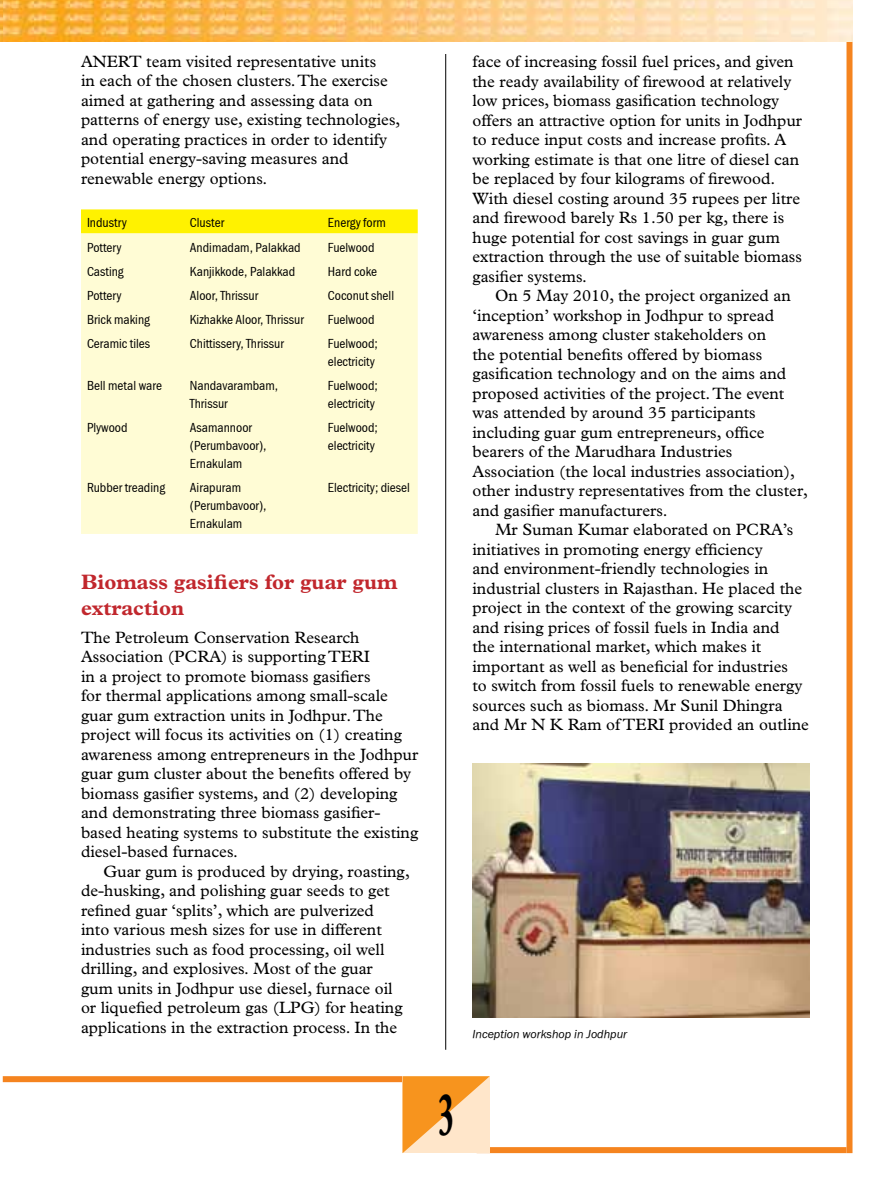
<style>
.page{position:relative;width:891px;height:1188px;background:#fff}
.page>*{position:absolute;margin:0;border:0;box-sizing:border-box;transform-origin:0 0}
.t1{font:700 61.5px "Plantin";color:#000;scale:.5 1}
.t2{font:700 21px/25.5px "Plantin";color:#c1272d}
.t3{font:16.5px/19.5px "Plantin";color:#000}
.t4{font:13.5px/18px "Franklin Gothic Cond";color:#000}
.t5{font:italic 12px "Franklin Gothic";color:#000}
</style>
<div class="page">
<img style="left:2px;top:0;width:851px;height:41px">
<div style="left:3px;top:1076px;width:449px;height:6px;background:#f5841f"></div>
<div style="left:477px;top:1147px;width:370px;height:6px;background:#f5841f"></div>
<svg style="left:403px;top:1076px;width:87px;height:77px;background:#fbbd74"></svg>
<div style="left:847px;top:1px;width:6px;height:1152px;background:#f5841f"></div>
<img style="left:0;top:0;width:2px;height:41px">
<hr style="left:445px;top:54px;width:1px;height:996px;background:#000">
<div style="left:81px;top:209px;width:337px;height:24px;background:#fff200"></div>
<div style="left:81px;top:233px;width:337px;height:301px;background:#fffcd5"></div>
<img style="left:472px;top:764px;width:338px;height:253px">
<p class="t3" style="left:81px;top:51px;width:321px">ANERT team visited representative units<br>in each of the chosen clusters. The exercise aimed at gathering and assessing data on patterns of energy use, existing technologies, and operating practices in order to identify potential energy-saving measures and renewable energy options.</p>
<p class="t4" style="left:87px;top:214px;width:41px">Industry</p>
<p class="t4" style="left:190px;top:214px;width:36px">Cluster</p>
<p class="t4" style="left:328px;top:214px;width:59px">Energy form</p>
<p class="t4" style="left:87px;top:238px;width:36px">Pottery</p>
<p class="t4" style="left:190px;top:238px;width:112px">Andimadam, Palakkad</p>
<p class="t4" style="left:328px;top:238px;width:48px">Fuelwood</p>
<p class="t4" style="left:87px;top:262px;width:38px">Casting</p>
<p class="t4" style="left:190px;top:262px;width:107px">Kanjikkode, Palakkad</p>
<p class="t4" style="left:328px;top:262px;width:51px">Hard coke</p>
<p class="t4" style="left:87px;top:286px;width:36px">Pottery</p>
<p class="t4" style="left:190px;top:286px;width:70px">Aloor, Thrissur</p>
<p class="t4" style="left:328px;top:286px;width:68px">Coconut shell</p>
<p class="t4" style="left:87px;top:310px;width:64px">Brick making</p>
<p class="t4" style="left:190px;top:310px;width:115px">Kizhakke Aloor, Thrissur</p>
<p class="t4" style="left:328px;top:310px;width:48px">Fuelwood</p>
<p class="t4" style="left:87px;top:334px;width:65px">Ceramic tiles</p>
<p class="t4" style="left:190px;top:334px;width:95px">Chittissery, Thrissur</p>
<p class="t4" style="left:328px;top:334px;width:51px">Fuelwood; electricity</p>
<p class="t4" style="left:87px;top:376px;width:77px">Bell metal ware</p>
<p class="t4" style="left:190px;top:376px;width:90px">Nandavarambam,<br>Thrissur</p>
<p class="t4" style="left:328px;top:376px;width:51px">Fuelwood; electricity</p>
<p class="t4" style="left:87px;top:419px;width:42px">Plywood</p>
<p class="t4" style="left:190px;top:419px;width:78px">Asamannoor (Perumbavoor),<br>Ernakulam</p>
<p class="t4" style="left:328px;top:419px;width:51px">Fuelwood; electricity</p>
<p class="t4" style="left:87px;top:479px;width:80px">Rubber treading</p>
<p class="t4" style="left:190px;top:479px;width:78px">Airapuram (Perumbavoor),<br>Ernakulam</p>
<p class="t4" style="left:328px;top:479px;width:84px">Electricity; diesel</p>
<p class="t2" style="left:81px;top:569px;width:318px">Biomass gasifiers for guar gum extraction</p>
<p class="t3" style="left:81px;top:627px;width:339px">The Petroleum Conservation Research Association (PCRA) is supporting TERI<br>in a project to promote biomass gasifiers<br>for thermal applications among small-scale guar gum extraction units in Jodhpur. The project will focus its activities on (1) creating awareness among entrepreneurs in the Jodhpur guar gum cluster about the benefits offered by biomass gasifier systems, and (2) developing and demonstrating three biomass gasifier&shy;based heating systems to substitute the existing diesel-based furnaces.</p>
<p class="t3" style="left:81px;top:861px;width:331px;text-indent:23px">Guar gum is produced by drying, roasting, de-husking, and polishing guar seeds to get refined guar ‘splits’, which are pulverized<br>into various mesh sizes for use in different industries such as food processing, oil well drilling, and explosives. Most of the guar<br>gum units in Jodhpur use diesel, furnace oil or liquefied petroleum gas (LPG) for heating applications in the extraction process. In the</p>
<p class="t3" style="left:472px;top:52px;width:331px">face of increasing fossil fuel prices, and given the ready availability of firewood at relatively low prices, biomass gasification technology offers an attractive option for units in Jodhpur to reduce input costs and increase profits. A working estimate is that one litre of diesel can be replaced by four kilograms of firewood.<br>With diesel costing around 35 rupees per litre and firewood barely Rs 1.50 per kg, there is huge potential for cost savings in guar gum extraction through the use of suitable biomass gasifier systems.</p>
<p class="t3" style="left:472px;top:286px;width:337px;text-indent:23px">On 5 May 2010, the project organized an ‘inception’ workshop in Jodhpur to spread awareness among cluster stakeholders on<br>the potential benefits offered by biomass gasification technology and on the aims and proposed activities of the project. The event was attended by around 35 participants including guar gum entrepreneurs, office bearers of the Marudhara Industries Association (the local industries association), other industry representatives from the cluster, and gasifier manufacturers.</p>
<p class="t3" style="left:472px;top:520px;width:338px;text-indent:23px">Mr Suman Kumar elaborated on PCRA’s initiatives in promoting energy efficiency<br>and environment-friendly technologies in industrial clusters in Rajasthan. He placed the project in the context of the growing scarcity and rising prices of fossil fuels in India and<br>the international market, which makes it important as well as beneficial for industries<br>to switch from fossil fuels to renewable energy sources such as biomass. Mr Sunil Dhingra and Mr N K Ram of TERI provided an outline</p>
<p class="t5" style="left:472px;top:1027px;width:156px">Inception workshop in Jodhpur</p>
<h1 class="t1" style="left:438px;top:1078px;width:34px">3</h1>
</div>
